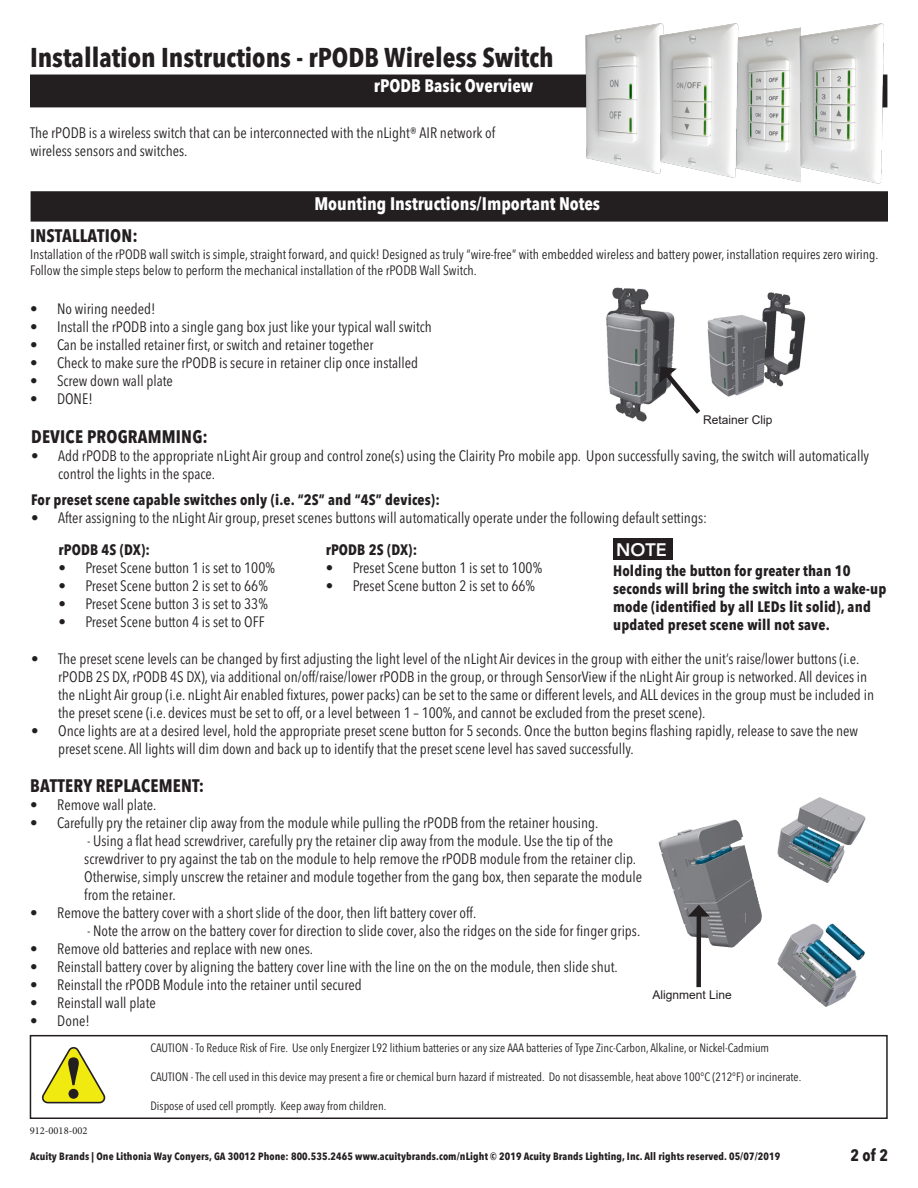
<style>
.page{position:relative;width:918px;height:1188px;background:#fff}
.page>*{position:absolute;margin:0;border:0;box-sizing:border-box;transform-origin:0 0}
.t1{font:800 58.2px "Dutch 801 BT";color:#231f20}
.t2{font:700 condensed 27px "Avenir Next LT Pro";color:#231f20}
.Reversed{font:700 condensed 18px "Avenir Next LT Pro";color:#fff}
.t3{font:700 condensed 18px "Avenir Next LT Pro";letter-spacing:.01em;color:#231f20}
.t4{font:800 18px "Avenir LT Std";color:#fcfcfc}
.t5{font:700 condensed 16.5px "Avenir Next LT Pro";color:#231f20}
.t6{font:condensed 15px/18px "Avenir Next LT Pro";color:#231f20}
.t7{font:700 condensed 15px/18px "Avenir Next LT Pro";letter-spacing:.01em;color:#231f20}
.t8{font:condensed 13.5px/16.2px "Avenir Next LT Pro";color:#231f20}
.t9{font:condensed 12px "Avenir Next LT Pro";color:#231f20}
.t10{font:12px "Arial";color:#231f20}
.t11{font:700 condensed 10.5px "Avenir Next LT Pro";letter-spacing:.01em;color:#231f20}
.t12{font:10.5px "Minion Pro";color:#231f20}
</style>
<div class="page">
<div style="left:30px;top:1035px;width:858px;height:84px;border:2px solid #231f20"></div>
<div style="left:31px;top:75px;width:856px;height:32px;background:#231f20"></div>
<div style="left:31px;top:192px;width:856px;height:29px;background:#231f20"></div>
<div style="left:31px;top:191px;width:857px;height:31px;border:2px solid #231f20"></div>
<img style="left:743px;top:28px;width:53px;height:154px">
<img style="left:582px;top:24px;width:74px;height:150px">
<img style="left:656px;top:23px;width:87px;height:155px">
<img style="left:796px;top:23px;width:92px;height:161px">
<svg style="left:42px;top:1047px;width:63px;height:57px"></svg>
<img style="left:606px;top:287px;width:69px;height:135px">
<img style="left:707px;top:292px;width:99px;height:105px">
<svg style="left:660px;top:367px;width:41px;height:52px"></svg>
<img style="left:777px;top:797px;width:89px;height:86px">
<img style="left:777px;top:923px;width:88px;height:84px">
<img style="left:658px;top:819px;width:104px;height:129px">
<svg style="left:688px;top:905px;width:22px;height:83px"></svg>
<div style="left:613px;top:538px;width:59px;height:22px;background:#231f20"></div>
<p class="t2" style="left:30px;top:41px;width:525px">Installation Instructions - rPODB Wireless Switch</p>
<p class="Reversed" style="left:374px;top:75px;width:161px">rPODB Basic Overview</p>
<p class="t6" style="left:30px;top:124px;width:467px">The rPODB is a wireless switch that can be interconnected with the nLight® AIR network of wireless sensors and switches.</p>
<p class="Reversed" style="left:314px;top:192px;width:287px">Mounting Instructions/Important Notes</p>
<p class="t3" style="left:30px;top:225px;width:109px">INSTALLATION:</p>
<p class="t8" style="left:30px;top:246px;width:850px">Installation of the rPODB wall switch is simple, straight forward, and quick! Designed as truly “wire-free” with embedded wireless and battery power, installation requires zero wiring.<br>Follow the simple steps below to perform the mechanical installation of the rPODB Wall Switch.</p>
<p class="t6" style="left:30px;top:300px;width:127px">• No wiring needed!</p>
<p class="t6" style="left:30px;top:318px;width:403px">• Install the rPODB into a single gang box just like your typical wall switch</p>
<p class="t6" style="left:30px;top:336px;width:345px">• Can be installed retainer first, or switch and retainer together</p>
<p class="t6" style="left:30px;top:354px;width:390px">• Check to make sure the rPODB is secure in retainer clip once installed</p>
<p class="t6" style="left:30px;top:372px;width:144px">• Screw down wall plate</p>
<p class="t6" style="left:30px;top:390px;width:64px">• DONE!</p>
<p class="t10" style="left:703px;top:411px;width:71px">Retainer Clip</p>
<p class="t3" style="left:31px;top:426px;width:178px">DEVICE PROGRAMMING:</p>
<p class="t6" style="left:58px;top:447px;width:813px;text-indent:-27px">• Add rPODB to the appropriate nLight Air group and control zone(s) using the Clairity Pro mobile app. Upon successfully saving, the switch will automatically control the lights in the space.</p>
<p class="t7" style="left:31px;top:490px;width:410px">For preset scene capable switches only (i.e. “2S” and “4S” devices):</p>
<p class="t6" style="left:31px;top:508px;width:677px">• After assigning to the nLight Air group, preset scenes buttons will automatically operate under the following default settings:</p>
<p class="t7" style="left:613px;top:561px;width:275px">Holding the button for greater than 10 seconds will bring the switch into a wake-up mode (identified by all LEDs lit solid), and updated preset scene will not save.</p>
<p class="t6" style="left:58px;top:649px;width:817px;text-indent:-27px">• The preset scene levels can be changed by first adjusting the light level of the nLight Air devices in the group with either the unit’s raise/lower buttons (i.e. rPODB 2S DX, rPODB 4S DX), via additional on/off/raise/lower rPODB in the group, or through SensorView if the nLight Air group is networked. All devices in the nLight Air group (i.e. nLight Air enabled fixtures, power packs) can be set to the same or different levels, and ALL devices in the group must be included in the preset scene (i.e. devices must be set to off, or a level between 1 – 100%, and cannot be excluded from the preset scene).</p>
<p class="t6" style="left:58px;top:721px;width:802px;text-indent:-27px">• Once lights are at a desired level, hold the appropriate preset scene button for 5 seconds. Once the button begins flashing rapidly, release to save the new preset scene. All lights will dim down and back up to identify that the preset scene level has saved successfully.</p>
<p class="t4" style="left:616px;top:539px;width:52px">NOTE</p>
<p class="t7" style="left:58px;top:541px;width:93px">rPODB 4S (DX):</p>
<p class="t6" style="left:58px;top:559px;width:218px">• Preset Scene button 1 is set to 100%</p>
<p class="t6" style="left:58px;top:577px;width:211px">• Preset Scene button 2 is set to 66%</p>
<p class="t6" style="left:58px;top:595px;width:211px">• Preset Scene button 3 is set to 33%</p>
<p class="t6" style="left:58px;top:613px;width:208px">• Preset Scene button 4 is set to OFF</p>
<p class="t7" style="left:326px;top:541px;width:93px">rPODB 2S (DX):</p>
<p class="t6" style="left:326px;top:559px;width:218px">• Preset Scene button 1 is set to 100%</p>
<p class="t6" style="left:326px;top:577px;width:211px">• Preset Scene button 2 is set to 66%</p>
<p class="t3" style="left:30px;top:775px;width:176px">BATTERY REPLACEMENT:</p>
<p class="t6" style="left:30px;top:796px;width:128px">• Remove wall plate.</p>
<p class="t6" style="left:30px;top:814px;width:570px">• Carefully pry the retainer clip away from the module while pulling the rPODB from the retainer housing.</p>
<p class="t6" style="left:87px;top:832px;width:528px">- Using a flat head screwdriver, carefully pry the retainer clip away from the module. Use the tip of the</p>
<p class="t6" style="left:84px;top:850px;width:553px">screwdriver to pry against the tab on the module to help remove the rPODB module from the retainer clip.</p>
<p class="t6" style="left:84px;top:868px;width:559px">Otherwise, simply unscrew the retainer and module together from the gang box, then separate the module</p>
<p class="t6" style="left:84px;top:886px;width:93px">from the retainer.</p>
<p class="t6" style="left:30px;top:904px;width:448px">• Remove the battery cover with a short slide of the door, then lift battery cover off.</p>
<p class="t6" style="left:87px;top:922px;width:555px">- Note the arrow on the battery cover for direction to slide cover, also the ridges on the side for finger grips.</p>
<p class="t6" style="left:30px;top:940px;width:284px">• Remove old batteries and replace with new ones.</p>
<p class="t6" style="left:30px;top:958px;width:589px">• Reinstall battery cover by aligning the battery cover line with the line on the on the module, then slide shut.</p>
<p class="t6" style="left:30px;top:976px;width:333px">• Reinstall the rPODB Module into the retainer until secured</p>
<p class="t6" style="left:30px;top:994px;width:127px">• Reinstall wall plate</p>
<p class="t6" style="left:30px;top:1012px;width:61px">• Done!</p>
<p class="t10" style="left:652px;top:987px;width:81px">Alignment Line</p>
<p class="t1" style="left:64px;top:1041px;width:20px">!</p>
<p class="t12" style="left:30px;top:1124px;width:59px">912-0018-002</p>
<p class="t9" style="left:150px;top:1041px;width:620px">CAUTION - To Reduce Risk of Fire. Use only Energizer L92 lithium batteries or any size AAA batteries of Type Zinc-Carbon, Alkaline, or Nickel-Cadmium</p>
<p class="t9" style="left:150px;top:1070px;width:652px">CAUTION - The cell used in this device may present a fire or chemical burn hazard if mistreated. Do not disassemble, heat above 100°C (212°F) or incinerate.</p>
<p class="t9" style="left:150px;top:1099px;width:237px">Dispose of used cell promptly. Keep away from children.</p>
<p class="t11" style="left:30px;top:1150px;width:752px">Acuity Brands | One Lithonia Way Conyers, GA 30012 Phone: 800.535.2465 www.acuitybrands.com/nLight © 2019 Acuity Brands Lighting, Inc. All rights reserved. 05/07/2019</p>
<p class="t5" style="left:851px;top:1146px;width:39px">2 of 2</p>
</div>
